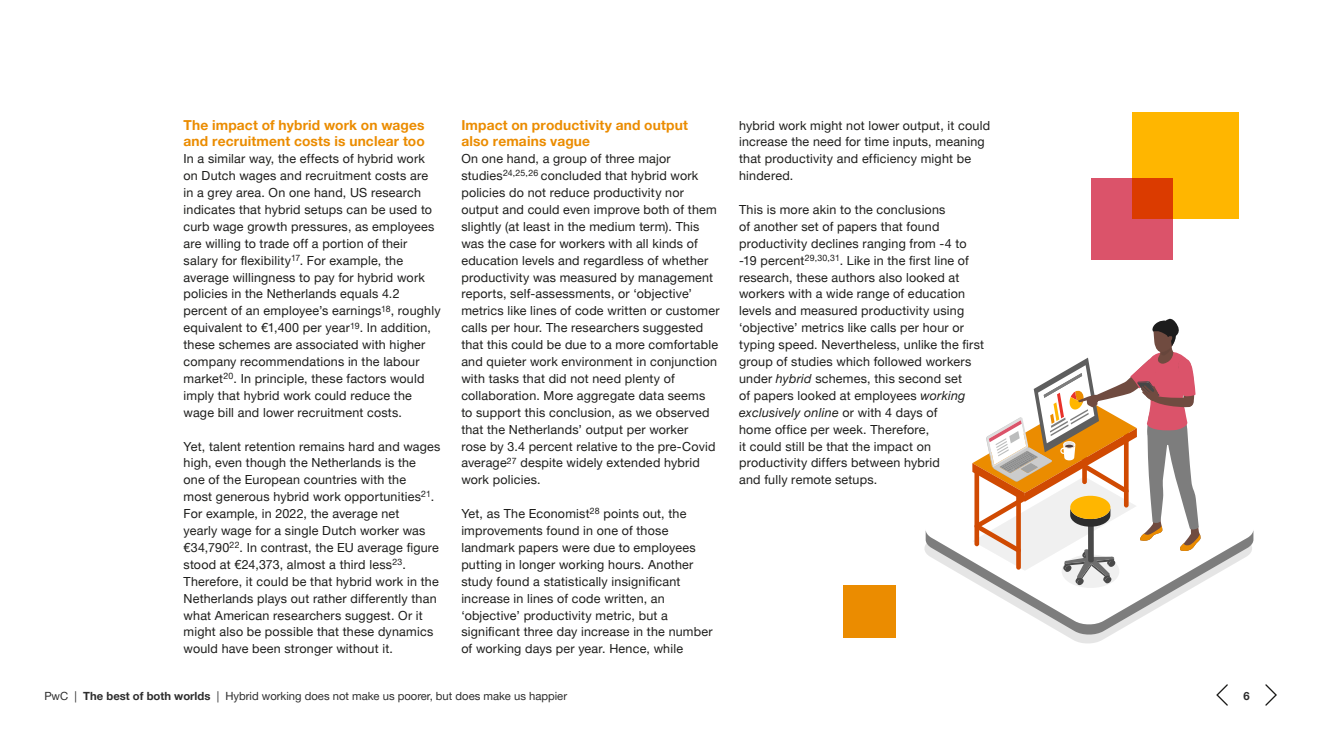
<style>
.page{position:relative;width:1322px;height:745px;background:#fff}
.page>*{position:absolute;margin:0;border:0;box-sizing:border-box;transform-origin:0 0}
.t1{font:700 13.75px/16.9px "Helvetica Neue LT Pro";letter-spacing:.01em;color:#eb8c00}
.t2{font:12.5px/16.9px "Helvetica Neue LT Pro";letter-spacing:.015em;color:#1d1d1b}
.t3{font:11.25px "Helvetica Neue LT Pro";color:#2d2d2d}
.t4{font:700 11.25px "Helvetica Neue LT Pro";color:#2d2d2d}
.s1{font-style:italic}
.s2{font-weight:700}
</style>
<div class="page">
<svg style="left:1216px;top:684px;width:12px;height:21px"></svg>
<svg style="left:1265px;top:684px;width:12px;height:21px"></svg>
<div style="left:1132px;top:112px;width:106px;height:107px;background:#ffb600"></div>
<svg style="left:1092px;top:178px;width:81px;height:81px;background:#db4c4e"></svg>
<svg style="left:1065px;top:635px;width:45px;height:8px"></svg>
<svg style="left:925px;top:318px;width:328px;height:317px"></svg>
<div style="left:843px;top:585px;width:52px;height:52px;background:#eb8c00"></div>
<p class="t1" style="left:184px;top:116px;width:243px">The impact of hybrid work on wages and recruitment costs is unclear too</p>
<p class="t2" style="left:184px;top:150px;width:258px">In a similar way, the effects of hybrid work on Dutch wages and recruitment costs are in a grey area. On one hand, US research indicates that hybrid setups can be used to curb wage growth pressures, as employees are willing to trade off a portion of their salary for flexibility<sup>17</sup>. For example, the average willingness to pay for hybrid work policies in the Netherlands equals 4.2 percent of an employee’s earnings<sup>18</sup>, roughly equivalent to €1,400 per year<sup>19</sup>. In addition, these schemes are associated with higher company recommendations in the labour market<sup>20</sup>. In principle, these factors would imply that hybrid work could reduce the wage bill and lower recruitment costs.</p>
<p class="t2" style="left:184px;top:437px;width:258px">Yet, talent retention remains hard and wages high, even though the Netherlands is the<br>one of the European countries with the<br>most generous hybrid work opportunities<sup>21</sup>.<br>For example, in 2022, the average net<br>yearly wage for a single Dutch worker was €34,790<sup>22</sup>. In contrast, the EU average figure stood at €24,373, almost a third less<sup>23</sup>.<br>Therefore, it could be that hybrid work in the Netherlands plays out rather differently than what American researchers suggest. Or it might also be possible that these dynamics would have been stronger without it.</p>
<p class="t1" style="left:461px;top:116px;width:228px">Impact on productivity and output also remains vague</p>
<p class="t2" style="left:461px;top:150px;width:260px">On one hand, a group of three major studies<sup>24,25,26</sup> concluded that hybrid work policies do not reduce productivity nor output and could even improve both of them slightly (at least in the medium term). This was the case for workers with all kinds of education levels and regardless of whether productivity was measured by management reports, self-assessments, or ‘objective’ metrics like lines of code written or customer calls per hour. The researchers suggested that this could be due to a more comfortable and quieter work environment in conjunction with tasks that did not need plenty of collaboration. More aggregate data seems<br>to support this conclusion, as we observed that the Netherlands’ output per worker<br>rose by 3.4 percent relative to the pre-Covid average<sup>27</sup> despite widely extended hybrid work policies.</p>
<p class="t2" style="left:461px;top:504px;width:253px">Yet, as The Economist<sup>28</sup> points out, the improvements found in one of those landmark papers were due to employees putting in longer working hours. Another study found a statistically insignificant increase in lines of code written, an ‘objective’ productivity metric, but a significant three day increase in the number of working days per year. Hence, while</p>
<p class="t2" style="left:739px;top:116px;width:252px">hybrid work might not lower output, it could increase the need for time inputs, meaning that productivity and efficiency might be hindered.</p>
<p class="t2" style="left:739px;top:201px;width:246px">This is more akin to the conclusions<br>of another set of papers that found productivity declines ranging from -4 to -19 percent<sup>29,30,31</sup>. Like in the first line of research, these authors also looked at workers with a wide range of education levels and measured productivity using ‘objective’ metrics like calls per hour or typing speed. Nevertheless, unlike the first group of studies which followed workers under <span class="s1">hybrid</span> schemes, this second set<br>of papers looked at employees <span class="s1">working exclusively online</span> or with 4 days of<br>home office per week. Therefore,<br>it could still be that the impact on productivity differs between hybrid<br>and fully remote setups.</p>
<p class="t3" style="left:44px;top:688px;width:524px">PwC | <span class="s2">The best of both worlds</span> | Hybrid working does not make us poorer, but does make us happier</p>
<p class="t4" style="left:1243px;top:688px;width:8px">6</p>
</div>
